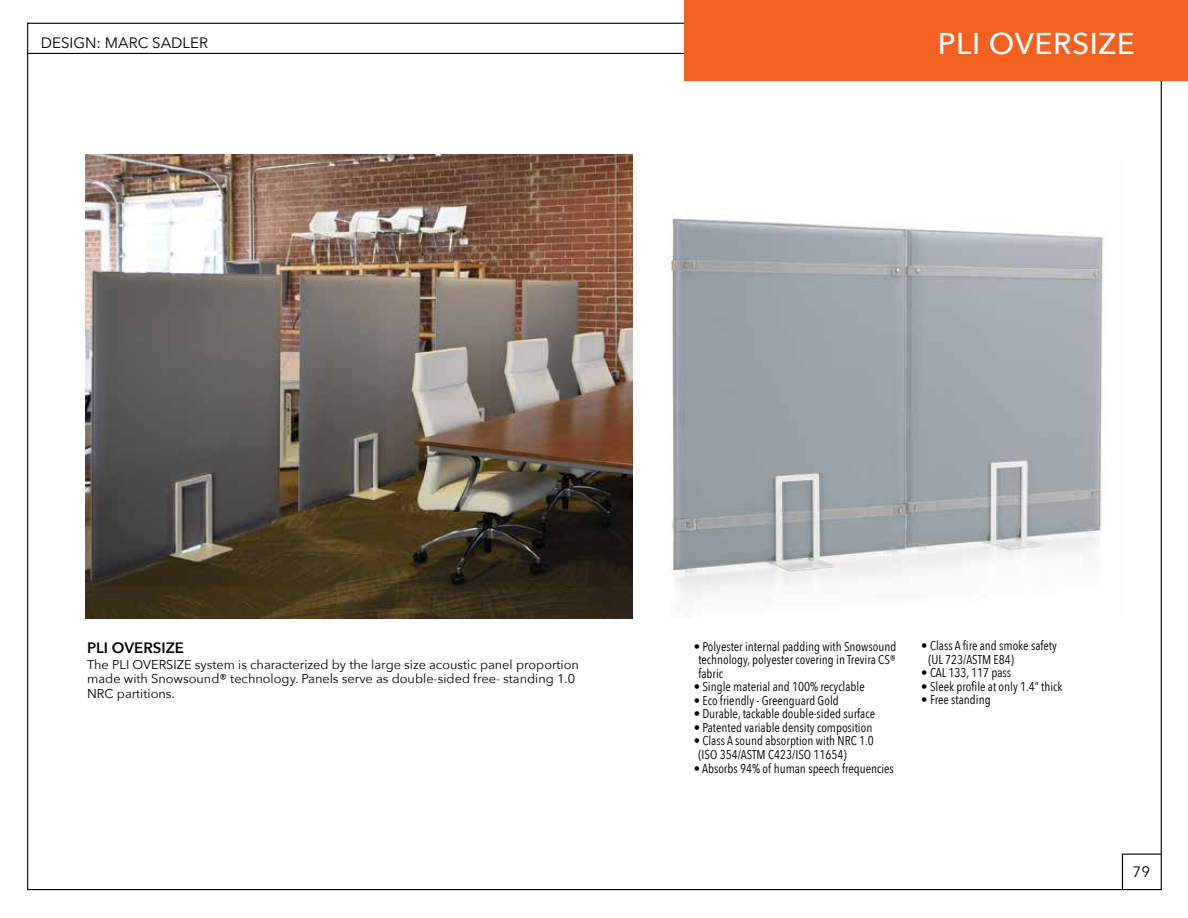
<style>
.page{position:relative;width:1188px;height:918px;background:#fff}
.page>*{position:absolute;margin:0;border:0;box-sizing:border-box;transform-origin:0 0}
.t1{font:500 30px "Avenir Next";letter-spacing:.02em;color:#fff}
.t2{font:15px "Avenir Next";color:#000}
.t3{font:600 15px "Avenir Next";color:#000}
.t4{font:12.75px/13.5px "Avenir Next Condensed";color:#000}
.t5{font:12.75px/14.2px "Avenir Next";color:#000}
</style>
<div class="page">
<hr style="left:27px;top:53px;width:676px;height:1px;background:#000">
<div style="left:684px;top:0;width:504px;height:81px;background:#f16122"></div>
<svg style="left:1121px;top:853px;width:41px;height:38px"></svg>
<img style="left:85px;top:154px;width:547px;height:464px">
<img style="left:669px;top:213px;width:435px;height:385px">
<p class="t2" style="left:41px;top:31px;width:169px">DESIGN: MARC SADLER</p>
<h1 class="t1" style="left:938px;top:18px;width:199px">PLI OVERSIZE</h1>
<p class="t3" style="left:87px;top:635px;width:98px">PLI OVERSIZE</p>
<p class="t5" style="left:87px;top:657px;width:493px">The PLI OVERSIZE system is characterized by the large size acoustic panel proportion made with Snowsound® technology. Panels serve as double-sided free- standing 1.0<br>NRC partitions.</p>
<p class="t4" style="left:698px;top:639px;width:200px;text-align:justify;text-indent:-5px">• Polyester internal padding with Snowsound technology, polyester covering in Trevira CS® fabric</p>
<p class="t4" style="left:694px;top:679px;width:173px">• Single material and 100% recyclable</p>
<p class="t4" style="left:694px;top:693px;width:147px">• Eco friendly - Greenguard Gold</p>
<p class="t4" style="left:694px;top:706px;width:183px">• Durable, tackable double-sided surface</p>
<p class="t4" style="left:694px;top:720px;width:180px">• Patented variable density composition</p>
<p class="t4" style="left:698px;top:733px;width:177px;text-indent:-5px">• Class A sound absorption with NRC 1.0 (ISO 354/ASTM C423/ISO 11654)</p>
<p class="t4" style="left:694px;top:761px;width:202px">• Absorbs 94% of human speech frequencies</p>
<p class="t4" style="left:928px;top:639px;width:130px;text-indent:-7px">• Class A fire and smoke safety (UL 723/ASTM E84)</p>
<p class="t4" style="left:921px;top:666px;width:91px">• CAL 133, 117 pass</p>
<p class="t4" style="left:921px;top:679px;width:143px">• Sleek profile at only 1.4” thick</p>
<p class="t4" style="left:921px;top:693px;width:71px">• Free standing</p>
<p class="t2" style="left:1133px;top:859px;width:19px">79</p>
</div>
